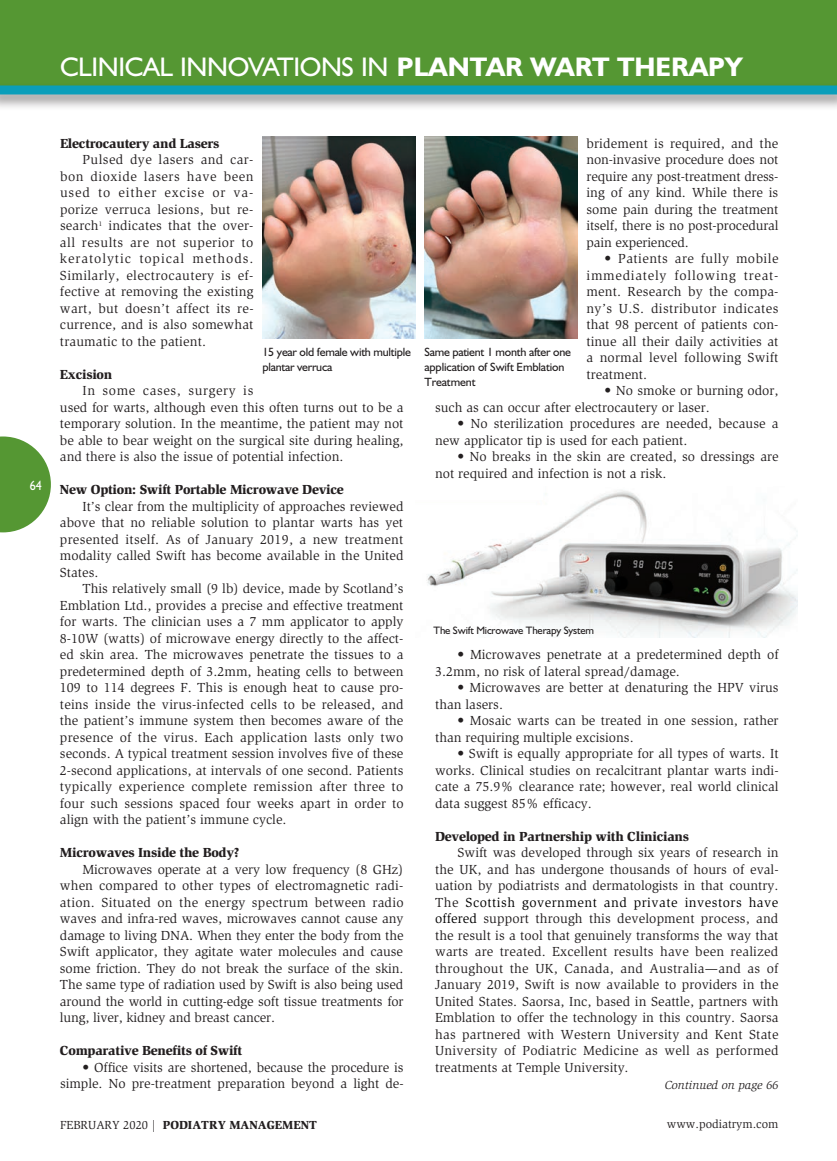
<style>
.page{position:relative;width:837px;height:1161px;background:#fff}
.page>*{position:absolute;margin:0;border:0;box-sizing:border-box;transform-origin:0 0}
.t1{font:27px "Humanist 521 BT";letter-spacing:-.015em;color:#fff}
.t2{font:13.5px/16.5px "Slimbach";color:#231f20;text-align:justify}
.t3{font:900 13.5px "Slimbach";letter-spacing:-.02em;color:#231f20}
.t4{font:13.5px "Humanist 521 BT";color:#fff;scale:.9 1}
.t5{font:12px/15px "Humanist 521 BT";letter-spacing:-.02em;color:#231f20}
.t6{font:900 12px "Slimbach";color:#231f20}
.t7{font:12px "Slimbach";color:#231f20}
.t8{font:italic 12px "Slimbach";color:#231f20}
.t9{font:10.8px "Humanist 521 BT";letter-spacing:-.015em;color:#231f20}
.s1{font-weight:700}
.s2{color:#000}
.s3{font-weight:400}
</style>
<div class="page">
<svg style="left:0;top:436px;width:51px;height:96px"></svg>
<div style="left:0;top:0;width:837px;height:88px;background:#559733"></div>
<div style="left:0;top:82px;width:837px;height:29px;background:#231f20;opacity:.5"></div>
<div style="left:0;top:86px;width:837px;height:8px;background:#0a9eba"></div>
<img style="left:426px;top:490px;width:372px;height:147px">
<img style="left:426px;top:490px;width:117px;height:9px">
<img style="left:262px;top:136px;width:154px;height:203px">
<img style="left:424px;top:136px;width:154px;height:203px">
<h1 class="t1" style="left:60px;top:50px;width:685px">Clinical Innovations in <span class="s1">PLANTAR wART THERAPY</span></h1>
<p class="t4" style="left:30px;top:477px;width:15px">64</p>
<p class="t3" style="left:60px;top:135px;width:161px">Electrocautery and Lasers</p>
<p class="t2" style="left:60px;top:152px;width:195px;text-indent:23px">Pulsed dye lasers and car&shy;bon dioxide lasers have been used to either excise or va&shy;porize verruca lesions, but re&shy;search<sup>1</sup> indicates that the over&shy;all results are not superior to keratolytic topical methods.<br>Similarly, electrocautery is ef&shy;fective at removing the existing wart, but doesn’t affect its re&shy;currence, and is also somewhat traumatic to the patient.</p>
<p class="t3" style="left:60px;top:366px;width:54px">Excision</p>
<p class="t2" style="left:60px;top:383px;width:345px;text-align:left;text-indent:23px">In some cases, surgery is<br>used for warts, although even this often turns out to be a temporary solution. In the meantime, the patient may not be able to bear weight on the surgical site during healing, and there is also the issue of potential infection.</p>
<p class="t3" style="left:60px;top:481px;width:285px">New Option: Swift Portable Microwave Device</p>
<p class="t2" style="left:60px;top:498px;width:345px;text-indent:23px">It’s clear from the multiplicity of approaches reviewed above that no reliable solution to plantar warts has yet presented itself. As of January 2019, a new treatment modality called Swift has become available in the United States.</p>
<p class="t2" style="left:60px;top:581px;width:345px;text-indent:23px">This relatively small (9 lb) device, made by Scotland’s Emblation Ltd., provides a precise and effective treatment for warts. The clinician uses a 7 mm applicator to apply 8-10W (watts) of microwave energy directly to the affect&shy;ed skin area. The microwaves penetrate the tissues to a predetermined depth of 3.2mm, heating cells to between 109 to 114 degrees F. This is enough heat to cause pro&shy;teins inside the virus-infected cells to be released, and the patient’s immune system then becomes aware of the presence of the virus. Each application lasts only two seconds. A typical treatment session involves five of these 2-second applications, at intervals of one second. Patients typically experience complete remission after three to four such sessions spaced four weeks apart in order to align with the patient’s immune cycle.</p>
<p class="t3" style="left:60px;top:844px;width:181px">Microwaves Inside the Body?</p>
<p class="t2" style="left:60px;top:861px;width:345px;text-indent:23px">Microwaves operate at a very low frequency (8 GHz) when compared to other types of electromagnetic radi&shy;ation. Situated on the energy spectrum between radio waves and infra-red waves, microwaves cannot cause any damage to living DNA. When they enter the body from the Swift applicator, they agitate water molecules and cause some friction. They do not break the surface of the skin.<br>The same type of radiation used by Swift is also being used around the world in cutting-edge soft tissue treatments for lung, liver, kidney and breast cancer.</p>
<p class="t3" style="left:60px;top:1042px;width:184px">Comparative Benefits of Swift</p>
<p class="t2" style="left:60px;top:1059px;width:345px;text-align:right">• Office visits are shortened, because the procedure is simple. No pre-treatment preparation beyond a light de-</p>
<p class="t2" style="left:587px;top:135px;width:194px">bridement is required, and the non-invasive procedure does not require any post-treatment dress&shy;ing of any kind. While there is some pain during the treatment itself, there is no post-procedural pain experienced.</p>
<p class="t2" style="left:587px;top:251px;width:194px;text-indent:18px">• Patients are fully mobile immediately following treat&shy;ment. Research by the compa&shy;ny’s U.S. distributor indicates that 98 percent of patients con&shy;tinue all their daily activities at a normal level following Swift treatment.</p>
<p class="t2" style="left:435px;top:383px;width:345px;text-indent:169px">• No smoke or burning odor, such as can occur after electrocautery or laser.</p>
<p class="t2" style="left:435px;top:416px;width:345px;text-indent:23px">• No sterilization procedures are needed, because a new applicator tip is used for each patient.</p>
<p class="t2" style="left:435px;top:449px;width:345px;text-indent:22px">• No breaks in the skin are created, so dressings are not required and infection is not a risk.</p>
<p class="t5" style="left:262px;top:344px;width:150px">15 year old female with multiple plantar verruca</p>
<p class="t5" style="left:424px;top:344px;width:148px">Same patient 1 month after one application of Swift Emblation<br>Treatment</p>
<p class="t9" style="left:434px;top:624px;width:162px">The Swift Microwave Therapy System</p>
<p class="t2" style="left:435px;top:647px;width:345px;text-indent:22px">• Microwaves penetrate at a predetermined depth of<br>3.2mm, no risk of lateral spread/damage.</p>
<p class="t2" style="left:435px;top:680px;width:345px;text-indent:22px">• Microwaves are better at denaturing the HPV virus than lasers.</p>
<p class="t2" style="left:435px;top:713px;width:345px;text-indent:23px">• Mosaic warts can be treated in one session, rather than requiring multiple excisions.</p>
<p class="t2" style="left:435px;top:746px;width:345px;text-indent:23px">• Swift is equally appropriate for all types of warts. It works. Clinical studies on recalcitrant plantar warts indi&shy;cate a 75.9% clearance rate; however, real world clinical data suggest 85% efficacy.</p>
<p class="t3" style="left:435px;top:828px;width:255px">Developed in Partnership with Clinicians</p>
<p class="t2" style="left:435px;top:845px;width:345px;text-indent:23px">Swift was developed through six years of research in the UK, and has undergone thousands of hours of eval&shy;uation by podiatrists and dermatologists in that country.<br>The <span class="s2">Scottish government and private investors have offered</span> support through this development process, and the result is a tool that genuinely transforms the way that warts are treated. Excellent results have been realized throughout the UK, Canada, and Australia—and as of January 2019, Swift is now available to providers in the United States. Saorsa, Inc, based in Seattle, partners with Emblation to offer the technology in this country. Saorsa has partnered with Western University and Kent State University of Podiatric Medicine as well as performed treatments at Temple University.</p>
<p class="t8" style="left:665px;top:1078px;width:115px">Continued on page 66</p>
<p class="t6" style="left:60px;top:1117px;width:258px"><span class="s3">FEBRUARY 2020 |</span> PODIATRY MANAGEMENT</p>
<p class="t7" style="left:667px;top:1117px;width:113px">www.podiatrym.com</p>
</div>
